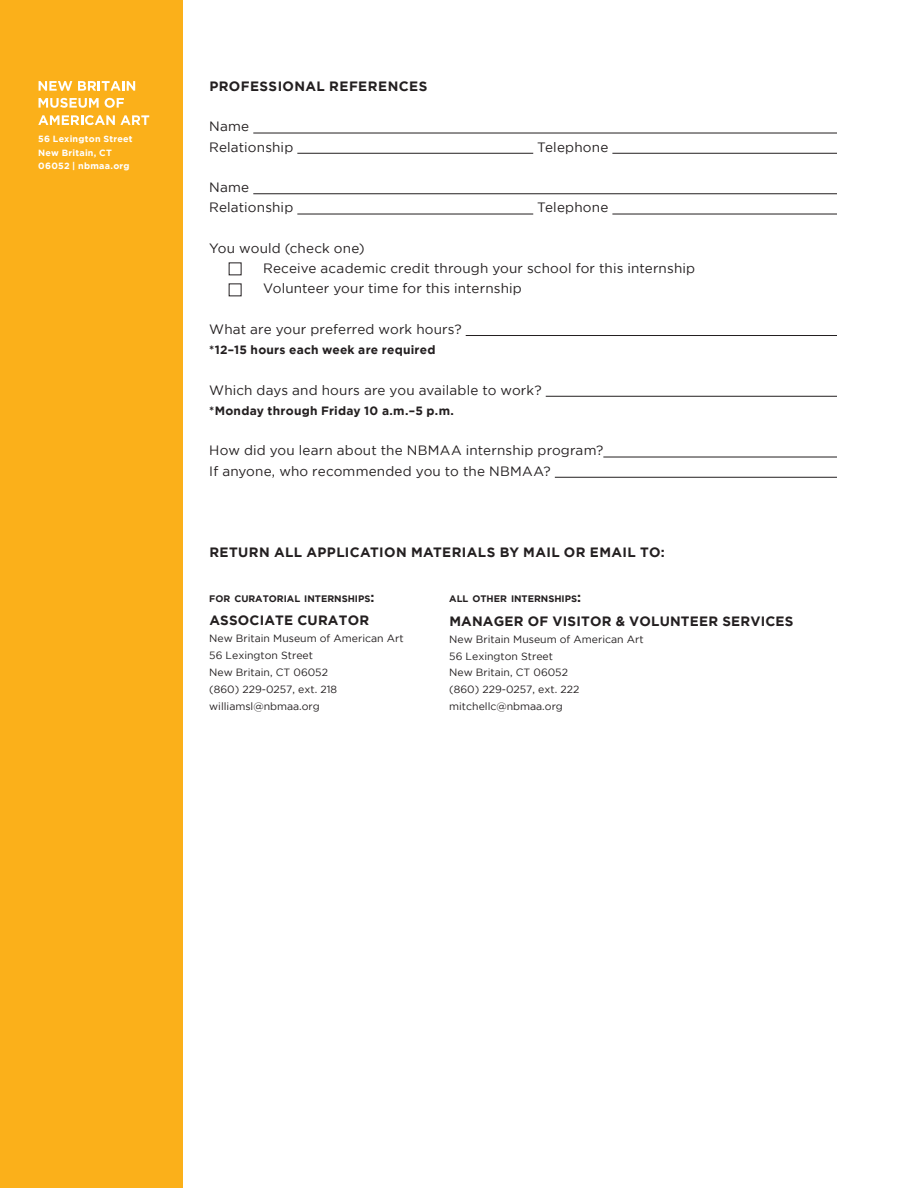
<style>
.page{position:relative;width:918px;height:1188px;background:#fff}
.page>*{position:absolute;margin:0;border:0;box-sizing:border-box;transform-origin:0 0}
.t1{font:13.5px/20.2px "Gotham";letter-spacing:.01em;color:#231f20}
.t2{font:700 13.5px "Gotham";letter-spacing:.02em;color:#231f20}
.t3{font:700 12px "Gotham";letter-spacing:.02em;color:#231f20}
.t4{font:10.5px/16.8px "Gotham";color:#231f20}
.t5{font:700 9.45px "Gotham";color:#231f20}
.t6{font:700 9px/13.5px "Gotham";letter-spacing:.03em;color:#fff}
.s1{font-size:13.5px}
</style>
<div class="page">
<hr style="left:253px;top:133px;width:584px;height:1px;background:#231f20">
<hr style="left:297px;top:153px;width:236px;height:1px;background:#231f20">
<hr style="left:612px;top:153px;width:225px;height:1px;background:#231f20">
<hr style="left:253px;top:194px;width:584px;height:1px;background:#231f20">
<hr style="left:297px;top:214px;width:236px;height:1px;background:#231f20">
<hr style="left:612px;top:214px;width:225px;height:1px;background:#231f20">
<hr style="left:466px;top:335px;width:371px;height:1px;background:#231f20">
<hr style="left:546px;top:396px;width:291px;height:1px;background:#231f20">
<hr style="left:603px;top:457px;width:234px;height:1px;background:#231f20">
<hr style="left:555px;top:477px;width:282px;height:1px;background:#231f20">
<div style="left:0;top:0;width:182px;height:1188px;background:#fbb01a"></div>
<svg style="left:39px;top:81px;width:97px;height:10px"></svg>
<svg style="left:39px;top:98px;width:60px;height:10px"></svg>
<svg style="left:105px;top:98px;width:19px;height:10px"></svg>
<svg style="left:38px;top:115px;width:111px;height:10px"></svg>
<p class="t6" style="left:38px;top:132px;width:96px">56 Lexington Street<br>New Britain, CT<br>06052 | nbmaa.org</p>
<p class="t2" style="left:209px;top:78px;width:220px">PROFESSIONAL REFERENCES</p>
<p class="t1" style="left:209px;top:116px;width:86px">Name<br>Relationship</p>
<p class="t1" style="left:537px;top:136px;width:73px">Telephone</p>
<p class="t1" style="left:209px;top:177px;width:86px">Name<br>Relationship</p>
<p class="t1" style="left:537px;top:197px;width:73px">Telephone</p>
<p class="t1" style="left:263px;top:238px;width:433px;text-indent:-54px">You would (check one)<br>Receive academic credit through your school for this internship<br>Volunteer your time for this internship</p>
<p class="t1" style="left:209px;top:319px;width:254px">What are your preferred work hours?</p>
<p class="t3" style="left:209px;top:343px;width:228px">*12–15 hours each week are required</p>
<p class="t1" style="left:209px;top:379px;width:334px">Which days and hours are you available to work?</p>
<p class="t3" style="left:209px;top:404px;width:246px">*Monday through Friday 10 a.m.–5 p.m.</p>
<p class="t1" style="left:209px;top:440px;width:396px">How did you learn about the NBMAA internship program?<br>If anyone, who recommended you to the NBMAA?</p>
<p class="t2" style="left:209px;top:544px;width:457px">RETURN ALL APPLICATION MATERIALS BY MAIL OR EMAIL TO:</p>
<p class="t5" style="left:209px;top:593px;width:167px">FOR CURATORIAL INTERNSHIPS<span class="s1">:</span></p>
<p class="t2" style="left:209px;top:613px;width:161px">ASSOCIATE CURATOR</p>
<p class="t4" style="left:209px;top:630px;width:196px">New Britain Museum of American Art<br>56 Lexington Street<br>New Britain, CT 06052<br>(860) 229-0257, ext. 218 williamsl@nbmaa.org</p>
<p class="t5" style="left:449px;top:594px;width:133px">ALL OTHER INTERNSHIPS<span class="s1">:</span></p>
<p class="t2" style="left:449px;top:613px;width:346px">MANAGER OF VISITOR &amp; VOLUNTEER SERVICES</p>
<p class="t4" style="left:449px;top:630px;width:196px">New Britain Museum of American Art<br>56 Lexington Street<br>New Britain, CT 06052<br>(860) 229-0257, ext. 222 mitchellc@nbmaa.org</p>
</div>
